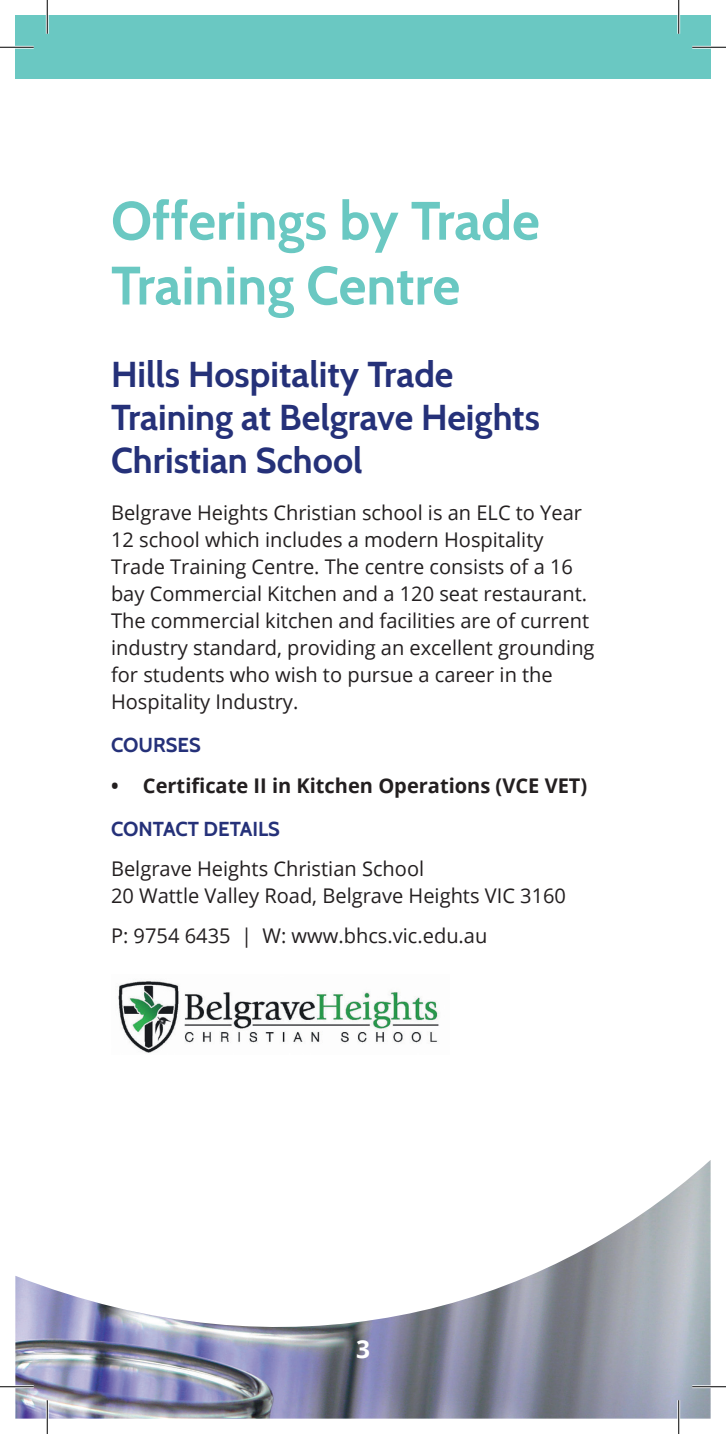
<style>
.page{position:relative;width:726px;height:1434px;background:#fff}
.page>*{position:absolute;margin:0;border:0;box-sizing:border-box;transform-origin:0 0}
.Heading_1{font:700 54px/64.8px "Cabin";color:#6ac8c2}
.Heading_2{font:700 36px/43.2px "Cabin";color:#253179}
.t1{font:700 24.75px "Open Sans";color:#fff}
.t2{font:20.25px/27px "Open Sans";color:#231f20}
.t3{font:700 20.25px "Open Sans";color:#231f20}
.Heading_4{font:700 20.25px "Cabin";color:#253179}
</style>
<div class="page">
<img style="left:241px;top:1160px;width:470px;height:259px">
<img style="left:15px;top:1276px;width:226px;height:143px">
<div style="left:15px;top:15px;width:696px;height:64px;background:#6ac8c2"></div>
<img style="left:118px;top:980px;width:321px;height:73px">
<hr style="left:0;top:46px;width:34px;height:3px;background:#fff">
<hr style="left:692px;top:46px;width:34px;height:3px;background:#fff">
<hr style="left:0;top:1385px;width:34px;height:3px;background:#fff">
<hr style="left:692px;top:1385px;width:34px;height:3px;background:#fff">
<hr style="left:46px;top:0;width:3px;height:34px;background:#fff">
<hr style="left:46px;top:1400px;width:3px;height:34px;background:#fff">
<hr style="left:677px;top:0;width:3px;height:34px;background:#fff">
<hr style="left:677px;top:1400px;width:3px;height:34px;background:#fff">
<hr style="left:0;top:47px;width:34px;height:1px;background:#000">
<hr style="left:692px;top:47px;width:34px;height:1px;background:#000">
<hr style="left:0;top:1386px;width:34px;height:1px;background:#000">
<hr style="left:692px;top:1386px;width:34px;height:1px;background:#000">
<hr style="left:47px;top:0;width:1px;height:34px;background:#000">
<hr style="left:47px;top:1400px;width:1px;height:34px;background:#000">
<hr style="left:678px;top:0;width:1px;height:34px;background:#000">
<hr style="left:678px;top:1400px;width:1px;height:34px;background:#000">
<p class="Heading_1" style="left:111px;top:188px;width:430px">Offerings by Trade<br>Training Centre</p>
<p class="Heading_2" style="left:111px;top:353px;width:430px">Hills Hospitality Trade<br>Training at Belgrave Heights<br>Christian School</p>
<p class="t2" style="left:111px;top:498px;width:485px">Belgrave Heights Christian school is an ELC to Year 12 school which includes a modern Hospitality Trade Training Centre. The centre consists of a 16 bay Commercial Kitchen and a 120 seat restaurant.<br>The commercial kitchen and facilities are of current industry standard, providing an excellent grounding for students who wish to pursue a career in the Hospitality Industry.</p>
<p class="Heading_4" style="left:111px;top:733px;width:91px">COURSES</p>
<p class="t3" style="left:111px;top:771px;width:478px">• Certificate II in Kitchen Operations (VCE VET)</p>
<p class="Heading_4" style="left:111px;top:817px;width:171px">CONTACT DETAILS</p>
<p class="t2" style="left:111px;top:855px;width:457px">Belgrave Heights Christian School<br>20 Wattle Valley Road, Belgrave Heights VIC 3160</p>
<p class="t2" style="left:111px;top:921px;width:378px">P: 9754 6435 | W: www.bhcs.vic.edu.au</p>
<p class="t1" style="left:356px;top:1331px;width:15px">3</p>
</div>
